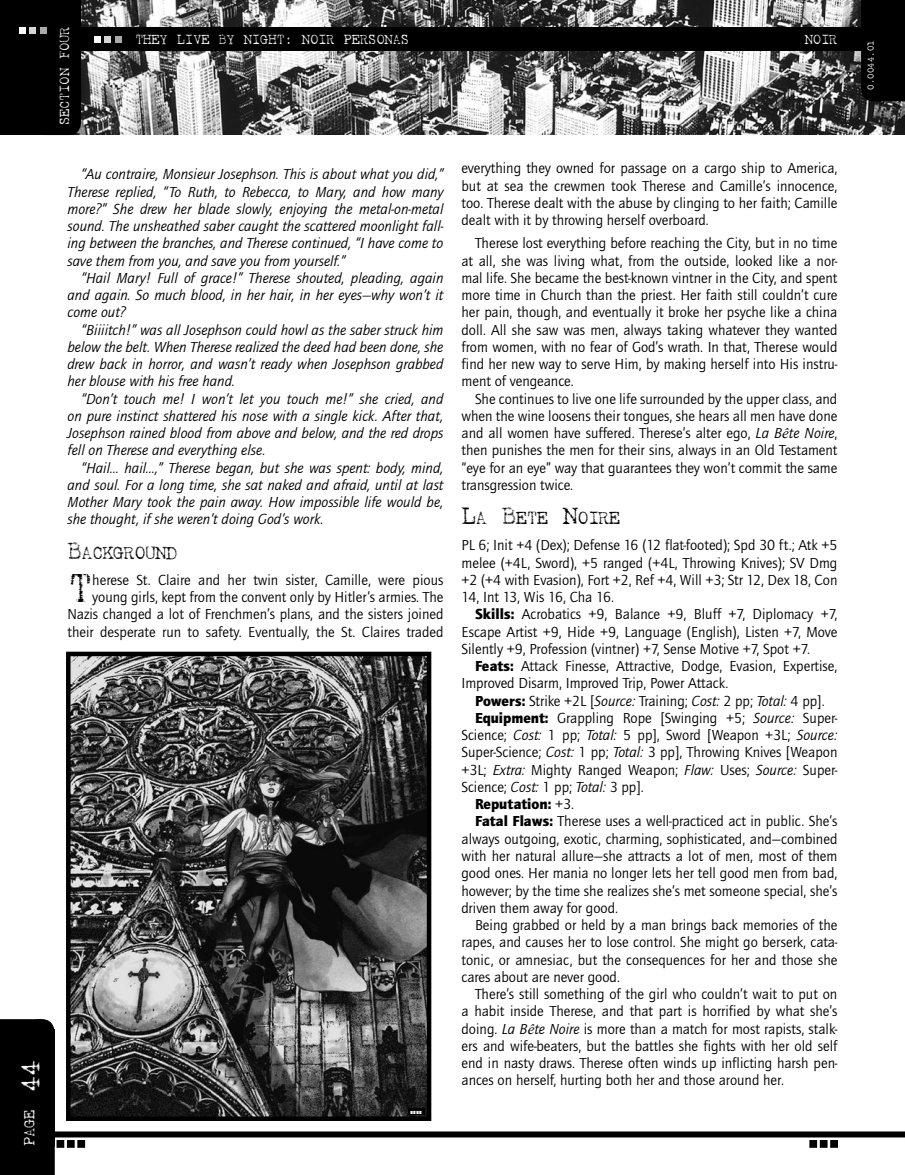
<style>
.page{position:relative;width:905px;height:1175px;background:#fff}
.page>*{position:absolute;margin:0;border:0;box-sizing:border-box;transform-origin:0 0}
.Drop_Cap_Text{font:40.65px "Harting 2";color:#000}
.Heading_3_H3{font:18px "Harting 2";letter-spacing:-.02em;color:#000}
.Body_Text{font:15px/17.2px "Quay Sans ITC";color:#000;text-align:justify}
.Body_Text-2{font:italic 15px/17.2px "Quay Sans ITC";color:#000;text-align:justify}
.Drop_Cap_Text-2{font:15px/17.2px "Quay Sans ITC";color:#000;text-align:right}
.Body_Text-3{font:900 15px "Quay Sans ITC";color:#000}
.t1{font:15px "Harting 2";color:#fff}
.t2{font:13.5px "Harting 2";color:#fff}
.t3{font:9px "Harting 2";color:#fff}
.t4{font:900 5.25px "Shimano Square";color:#fff}
.s1{font-size:27px}
.s2{font-size:24px}
.s3{font-style:italic}
.s4{font-family:"Times New Roman";font-style:italic}
.s5{font-weight:900}
.s6{font-weight:400}
</style>
<div class="page">
<img style="left:81px;top:0;width:823px;height:135px">
<div style="left:0;top:1019px;width:55px;height:155px;background:#000"></div>
<svg style="left:63px;top:27px;width:18px;height:108px"></svg>
<div style="left:0;top:0;width:63px;height:135px;background:#000"></div>
<div style="left:0;top:0;width:81px;height:27px;background:#000"></div>
<div style="left:79px;top:27px;width:825px;height:24px;background:#000"></div>
<div style="left:59px;top:14px;width:19px;height:111px;background:#000"></div>
<div style="left:19px;top:27px;width:7px;height:7px;background:#fff"></div>
<div style="left:30px;top:27px;width:6px;height:7px;background:#d6d6d6"></div>
<div style="left:40px;top:27px;width:7px;height:7px;background:#aaa"></div>
<div style="left:94px;top:36px;width:7px;height:7px;background:#fff"></div>
<div style="left:105px;top:36px;width:6px;height:7px;background:#d6d6d6"></div>
<div style="left:115px;top:36px;width:7px;height:7px;background:#aaa"></div>
<div style="left:0;top:1029px;width:54px;height:117px;background:#000"></div>
<div style="left:57px;top:1140px;width:7px;height:7px;background:#000"></div>
<div style="left:67px;top:1140px;width:7px;height:7px;background:#000"></div>
<div style="left:78px;top:1140px;width:7px;height:7px;background:#000"></div>
<div style="left:54px;top:1131px;width:850px;height:6px;background:#000"></div>
<div style="left:809px;top:1140px;width:7px;height:7px;background:#000"></div>
<div style="left:809px;top:1140px;width:7px;height:7px;border:1px solid #000"></div>
<div style="left:820px;top:1140px;width:7px;height:7px;background:#000"></div>
<div style="left:830px;top:1140px;width:7px;height:7px;background:#000"></div>
<div style="left:830px;top:1140px;width:7px;height:7px;border:1px solid #000"></div>
<svg style="left:861px;top:51px;width:13px;height:50px"></svg>
<div style="left:861px;top:0;width:43px;height:40px;background:#000"></div>
<div style="left:874px;top:0;width:30px;height:101px;background:#000"></div>
<hr style="left:904px;top:0;width:1px;height:101px;background:#000">
<img style="left:71px;top:656px;width:355px;height:460px">
<div style="left:66px;top:651px;width:365px;height:470px;border:4px solid #000"></div>
<div style="left:408px;top:1108px;width:16px;height:6px;background:#000"></div>
<p class="t1" style="left:24px;top:1146px;width:88px;rotate:-90deg">PAGE <span class="s1">44</span></p>
<p class="t2" style="left:59px;top:125px;width:101px;rotate:-90deg">SECTION FOUR</p>
<p class="t2" style="left:135px;top:34px;width:275px">THEY LIVE BY NIGHT: NOIR PERSONAS</p>
<p class="t2" style="left:804px;top:34px;width:34px">NOIR</p>
<p class="Body_Text-2" style="left:68px;top:166px;width:377px;text-indent:14px">“Au contraire, Monsieur Josephson. This is about what you did,” Therese replied, “To Ruth, to Rebecca, to Mary, and how many more?” She drew her blade slowly, enjoying the metal-on-metal sound. The unsheathed saber caught the scattered moonlight fall&shy;ing between the branches, and Therese continued, “I have come to save them from you, and save you from yourself.”</p>
<p class="Body_Text-2" style="left:68px;top:269px;width:377px;text-indent:14px">“Hail Mary! Full of grace!” Therese shouted, pleading, again and again. So much blood, in her hair, in her eyes—why won’t it come out?</p>
<p class="Body_Text-2" style="left:68px;top:321px;width:377px;text-indent:14px">“Biiiitch!” was all Josephson could howl as the saber struck him below the belt. When Therese realized the deed had been done, she drew back in horror, and wasn’t ready when Josephson grabbed her blouse with his free hand.</p>
<p class="Body_Text-2" style="left:68px;top:390px;width:377px;text-indent:14px">“Don’t touch me! I won’t let you touch me!” she cried, and on pure instinct shattered his nose with a single kick. After that, Josephson rained blood from above and below, and the red drops fell on Therese and everything else.</p>
<p class="Body_Text-2" style="left:68px;top:459px;width:377px;text-indent:14px">“Hail... hail...,” Therese began, but she was spent: body, mind, and soul. For a long time, she sat naked and afraid, until at last Mother Mary took the pain away. How impossible life would be, she thought, if she weren’t doing God’s work.</p>
<p class="Heading_3_H3" style="left:68px;top:546px;width:111px"><span class="s2">B</span>ACKGROUND</p>
<p class="Drop_Cap_Text" style="left:68px;top:572px;width:26px">T</p>
<p class="Drop_Cap_Text-2" style="left:68px;top:571px;width:377px">herese St. Claire and her twin sister, Camille, were pious young girls, kept from the convent only by Hitler’s armies. The Nazis changed a lot of Frenchmen’s plans, and the sisters joined their desperate run to safety. Eventually, the St. Claires traded</p>
<p class="t4" style="left:410px;top:1108px;width:13px">BB</p>
<p class="Drop_Cap_Text-2" style="left:461px;top:160px;width:377px;text-align:justify">everything they owned for passage on a cargo ship to America, but at sea the crewmen took Therese and Camille’s innocence, too. Therese dealt with the abuse by clinging to her faith; Camille dealt with it by throwing herself overboard.</p>
<p class="Body_Text" style="left:461px;top:235px;width:377px;text-indent:14px">Therese lost everything before reaching the City, but in no time at all, she was living what, from the outside, looked like a nor&shy;mal life. She became the best-known vintner in the City, and spent more time in Church than the priest. Her faith still couldn’t cure her pain, though, and eventually it broke her psyche like a china doll. All she saw was men, always taking whatever they wanted from women, with no fear of God’s wrath. In that, Therese would find her new way to serve Him, by making herself into His instru&shy;ment of vengeance.</p>
<p class="Body_Text" style="left:461px;top:390px;width:377px;text-indent:14px">She continues to live one life surrounded by the upper class, and when the wine loosens their tongues, she hears all men have done and all women have suffered. Therese’s alter ego, <span class="s3">La B</span><span class="s4">ê</span><span class="s3">te Noire</span>, then punishes the men for their sins, always in an Old Testament “eye for an eye” way that guarantees they won’t commit the same transgression twice.</p>
<p class="Heading_3_H3" style="left:461px;top:511px;width:160px"><span class="s2">L</span>A <span class="s2">B</span>ETE <span class="s2">N</span>OIRE</p>
<p class="Body_Text" style="left:461px;top:536px;width:377px">PL 6; Init +4 (Dex); Defense 16 (12 flat-footed); Spd 30 ft.; Atk +5 melee (+4L, Sword), +5 ranged (+4L, Throwing Knives); SV Dmg +2 (+4 with Evasion), Fort +2, Ref +4, Will +3; Str 12, Dex 18, Con 14, Int 13, Wis 16, Cha 16.</p>
<p class="Body_Text" style="left:461px;top:605px;width:377px;text-indent:14px"><span class="s5">Skills:</span> Acrobatics +9, Balance +9, Bluff +7, Diplomacy +7, Escape Artist +9, Hide +9, Language (English), Listen +7, Move Silently +9, Profession (vintner) +7, Sense Motive +7, Spot +7.</p>
<p class="Body_Text" style="left:461px;top:657px;width:377px;text-indent:14px"><span class="s5">Feats:</span> Attack Finesse, Attractive, Dodge, Evasion, Expertise,<br>Improved Disarm, Improved Trip, Power Attack.</p>
<p class="Body_Text" style="left:475px;top:692px;width:351px"><span class="s5">Powers:</span> Strike +2L [<span class="s3">Source:</span> Training; <span class="s3">Cost:</span> 2 pp; <span class="s3">Total:</span> 4 pp].</p>
<p class="Body_Text" style="left:461px;top:709px;width:377px;text-indent:14px"><span class="s5">Equipment:</span> Grappling Rope [Swinging +5; <span class="s3">Source:</span> Super-Science; <span class="s3">Cost:</span> 1 pp; <span class="s3">Total:</span> 5 pp], Sword [Weapon +3L; <span class="s3">Source:<br></span>Super-Science; <span class="s3">Cost:</span> 1 pp; <span class="s3">Total:</span> 3 pp], Throwing Knives [Weapon +3L; <span class="s3">Extra:</span> Mighty Ranged Weapon; <span class="s3">Flaw:</span> Uses; <span class="s3">Source:</span> Super-Science; <span class="s3">Cost:</span> 1 pp; <span class="s3">Total:</span> 3 pp].</p>
<p class="Body_Text-3" style="left:475px;top:795px;width:101px">Reputation: <span class="s6">+3.</span></p>
<p class="Body_Text" style="left:461px;top:812px;width:377px;text-indent:14px"><span class="s5">Fatal Flaws:</span> Therese uses a well-practiced act in public. She’s always outgoing, exotic, charming, sophisticated, and—combined with her natural allure—she attracts a lot of men, most of them good ones. Her mania no longer lets her tell good men from bad, however; by the time she realizes she’s met someone special, she’s driven them away for good.</p>
<p class="Body_Text" style="left:461px;top:916px;width:377px;text-indent:14px">Being grabbed or held by a man brings back memories of the rapes, and causes her to lose control. She might go berserk, cata&shy;tonic, or amnesiac, but the consequences for her and those she cares about are never good.</p>
<p class="Body_Text" style="left:461px;top:985px;width:377px;text-indent:14px">There’s still something of the girl who couldn’t wait to put on a habit inside Therese, and that part is horrified by what she’s doing. <span class="s3">La B</span><span class="s4">ê</span><span class="s3">te Noire</span> is more than a match for most rapists, stalk&shy;ers and wife-beaters, but the battles she fights with her old self end in nasty draws. Therese often winds up inflicting harsh pen&shy;ances on herself, hurting both her and those around her.</p>
<p class="t3" style="left:867px;top:90px;width:51px;rotate:-90deg">0.0044.01</p>
</div>
